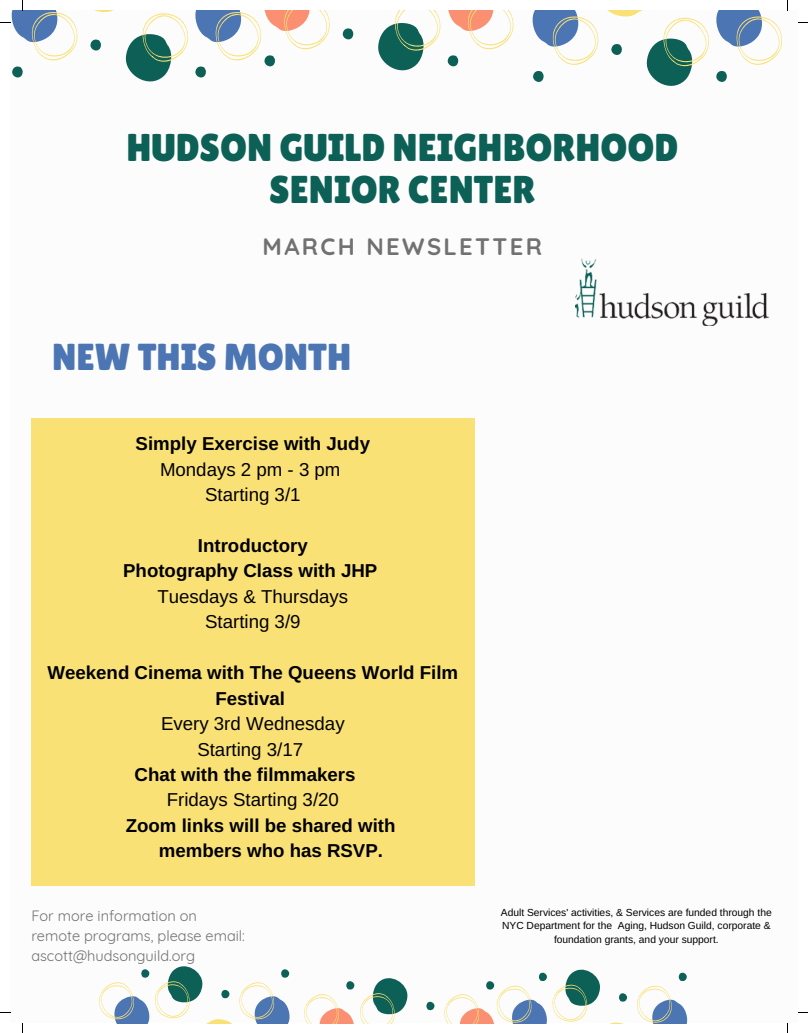
<style>
.page{position:relative;width:808px;height:1033px;background:#fff}
.page>*{position:absolute;margin:0;border:0;box-sizing:border-box;transform-origin:0 0}
.t1{font:38.75px "Lilita One";color:#0c6056}
.t2{font:37.5px "Lilita One";color:#4c75b4}
.t3{font:700 23.75px "Quicksand";letter-spacing:.1em;color:#717171}
.t4{font:700 18.62px/25.5px "Arimo";color:#000;text-align:center}
.t5{font:18.62px "Arimo";color:#000}
.t6{font:14.62px "Quicksand";color:#717171}
.t7{font:10.25px/13.6px "Arimo";color:#000;text-align:center}
</style>
<div class="page">
<div style="left:31px;top:418px;width:444px;height:467px;background:#fae175"></div>
<svg style="left:342px;top:28px;width:12px;height:12px"></svg>
<svg style="left:378px;top:10px;width:136px;height:60px"></svg>
<svg style="left:444px;top:969px;width:244px;height:54px"></svg>
<svg style="left:426px;top:1001px;width:8px;height:9px"></svg>
<svg style="left:304px;top:978px;width:104px;height:45px"></svg>
<svg style="left:99px;top:966px;width:191px;height:57px"></svg>
<img style="left:575px;top:258px;width:194px;height:67px">
<svg style="left:0;top:0;width:330px;height:81px"></svg>
<svg style="left:532px;top:0;width:256px;height:86px"></svg>
<p class="t1" style="left:126px;top:125px;width:553px">HUDSON GUILD NEIGHBORHOOD</p>
<p class="t1" style="left:269px;top:167px;width:267px">SENIOR CENTER</p>
<p class="t3" style="left:262px;top:231px;width:281px">MARCH NEWSLETTER</p>
<p class="t2" style="left:52px;top:335px;width:300px">NEW THIS MONTH</p>
<p class="t4" style="left:136px;top:431px;width:236px">Simply Exercise with Judy</p>
<p class="t5" style="left:160px;top:458px;width:182px">Mondays 2 pm - 3 pm</p>
<p class="t5" style="left:205px;top:484px;width:97px">Starting 3/1</p>
<p class="t4" style="left:198px;top:532px;width:111px">Introductory</p>
<p class="t4" style="left:123px;top:558px;width:255px">Photography Class with JHP</p>
<p class="t5" style="left:157px;top:586px;width:192px">Tuesdays &amp; Thursdays</p>
<p class="t5" style="left:205px;top:611px;width:97px">Starting 3/9</p>
<p class="t4" style="left:47px;top:660px;width:412px">Weekend Cinema with The Queens World Film<br>Festival</p>
<p class="t5" style="left:161px;top:713px;width:185px">Every 3rd Wednesday</p>
<p class="t5" style="left:197px;top:738px;width:107px">Starting 3/17</p>
<p class="t4" style="left:135px;top:761px;width:222px">Chat with the filmmakers</p>
<p class="t5" style="left:167px;top:789px;width:174px">Fridays Starting 3/20</p>
<p class="t4" style="left:126px;top:812px;width:271px">Zoom links will be shared with</p>
<p class="t4" style="left:159px;top:838px;width:225px">members who has RSVP.</p>
<p class="t6" style="left:31px;top:906px;width:167px">For more information on</p>
<p class="t6" style="left:31px;top:926px;width:215px">remote programs, please email:</p>
<p class="t6" style="left:31px;top:946px;width:165px">ascott@hudsonguild.org</p>
<p class="t7" style="left:501px;top:905px;width:272px">Adult Services' activities, &amp; Services are funded through the</p>
<p class="t7" style="left:502px;top:919px;width:270px">NYC Department for the Aging, Hudson Guild, corporate &amp; foundation grants, and your support.</p>
</div>
